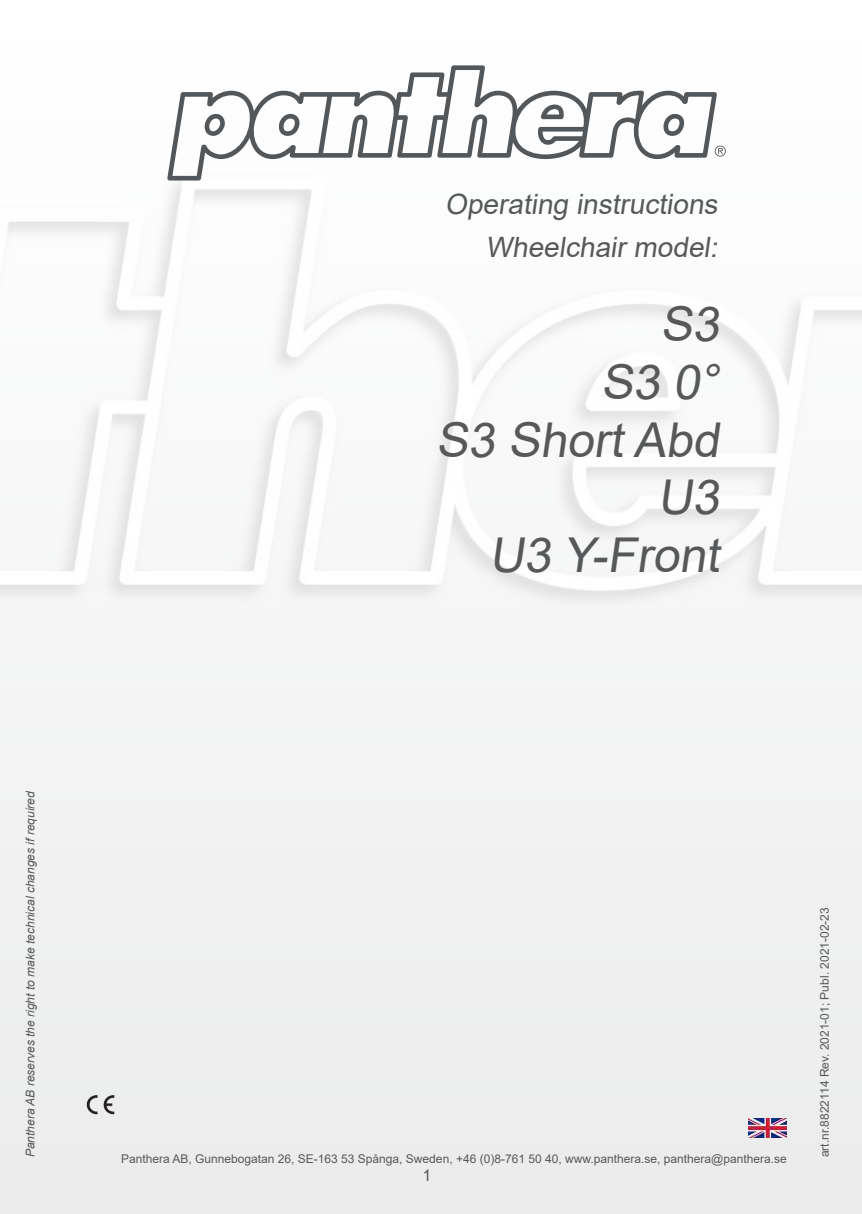
<style>
.page{position:relative;width:862px;height:1214px;background:#fff}
.page>*{position:absolute;margin:0;border:0;box-sizing:border-box;transform-origin:0 0}
.t1{font:48px/57.6px "Arial";color:#57585a;text-align:right}
.t2{font:28px/43.2px "Arial";color:#57585a;text-align:right}
.t3{font:16px "Arial";color:#57585a}
.t4{font:12px "Arial";color:#57585a}
.t5{font:italic 12px "Arial";color:#57585a}
</style>
<div class="page">
<img style="left:0;top:145px;width:862px;height:1068px">
<svg style="left:167px;top:65px;width:550px;height:115px"></svg>
<svg style="left:715px;top:146px;width:11px;height:11px"></svg>
<img style="left:83px;top:1091px;width:38px;height:27px">
<img style="left:749px;top:1118px;width:37px;height:19px">
<h2 class="t2" style="left:445px;top:182px;width:279px">Operating instructions<br>Wheelchair model:</h2>
<h1 class="t1" style="left:436px;top:295px;width:294px">S3<br>S3 0°<br>S3 ShortAbd<br>U3<br>U3 Y-Front</h1>
<p class="t5" style="left:23px;top:1157px;width:368px;rotate:-90deg">Panthera AB reserves the right to make technical changes if required</p>
<p class="t4" style="left:121px;top:1149px;width:667px">Panthera AB, Gunnebogatan 26, SE-163 53 Spånga, Sweden, +46 (0)8-761 50 40, www.panthera.se, panthera@panthera.se</p>
<h3 class="t3" style="left:422px;top:1164px;width:10px">1</h3>
<p class="t4" style="left:816px;top:1157px;width:251px;rotate:-90deg">art.nr.8822114 Rev. 2021-01; Publ. 2021-02-23</p>
</div>
